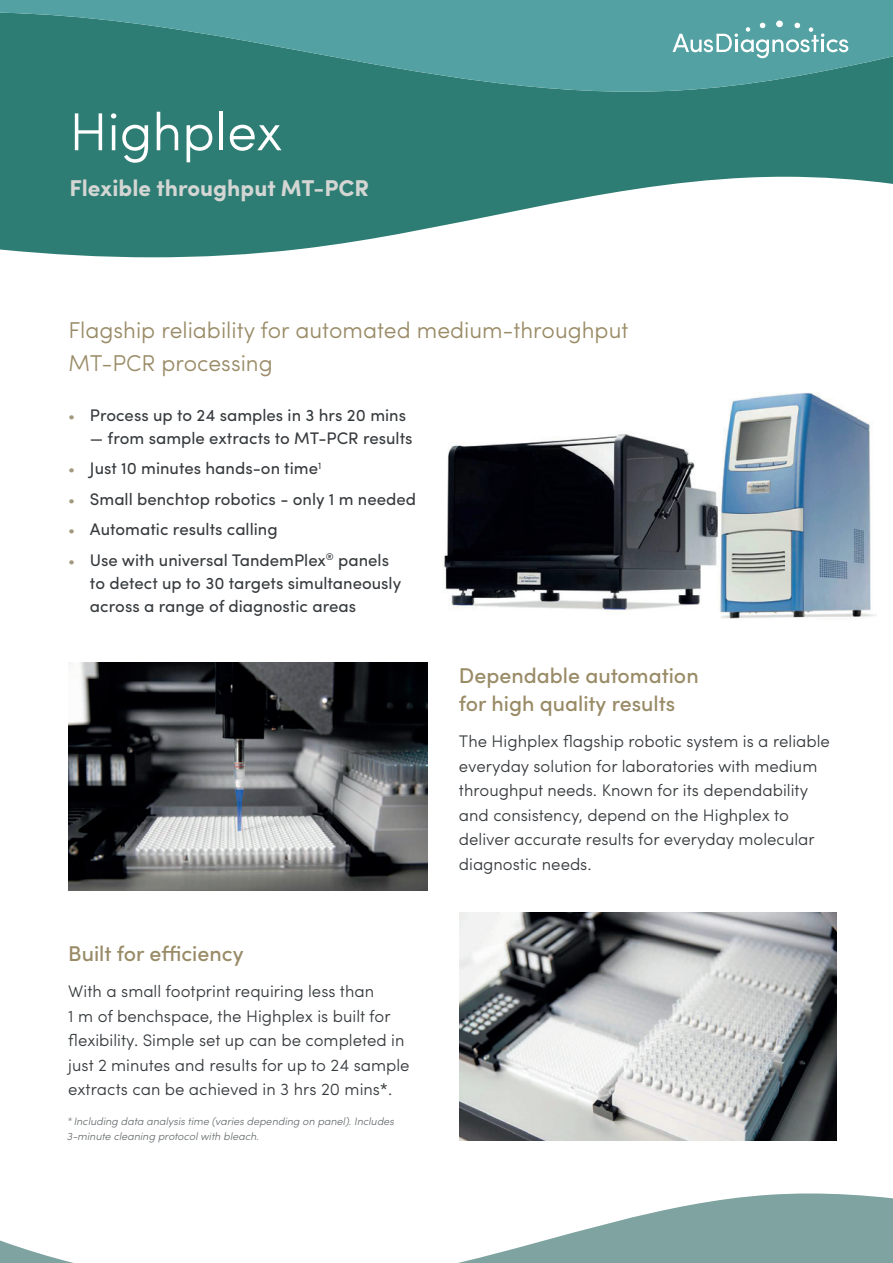
<style>
.page{position:relative;width:893px;height:1263px;background:#fff}
.page>*{position:absolute;margin:0;border:0;box-sizing:border-box;transform-origin:0 0}
.t1{font:300 53.55px "Sofia Pro";color:#fff}
.t2{font:300 22.95px/33.6px "Sofia Pro";color:#998b66}
.t3{font:700 22.95px "Sofia Pro";color:#d4d6d4}
.t4{font:500 21.45px/27.5px "Sofia Pro";color:#998b66}
.t5{font:300 16.8px/24.5px "Sofia Pro";color:#373b3e}
.t6{font:16.8px/23px "Sofia Pro";color:#373b3e}
.t7{font:italic 300 10.65px/15.3px "Sofia Pro";color:#646a6c}
.s1{font-weight:300;font-size:15.3px;color:#a1987d}
</style>
<div class="page">
<svg style="left:0;top:1193px;width:893px;height:70px"></svg>
<img style="left:68px;top:662px;width:360px;height:228px">
<img style="left:442px;top:434px;width:277px;height:177px">
<img style="left:720px;top:393px;width:157px;height:226px">
<svg style="left:0;top:92px;width:893px;height:165px;fill:#2e7d74"></svg>
<svg style="left:0;top:0;width:893px;height:92px;background:#459491"></svg>
<img style="left:459px;top:912px;width:377px;height:228px">
<div style="left:776px;top:21px;width:7px;height:6px;background:#fff;border-radius:50%"></div>
<svg style="left:672px;top:23px;width:176px;height:35px;background:#73b2b3"></svg>
<h1 class="t1" style="left:69px;top:112px;width:214px">Highplex</h1>
<h2 class="t3" style="left:69px;top:180px;width:301px">Flexible throughput MT-PCR</h2>
<h2 class="t2" style="left:68px;top:316px;width:562px">Flagship reliability for automated medium-throughput<br>MT-PCR processing</h2>
<p class="t6" style="left:68px;top:405px;width:339px"><span class="s1">•</span> Process up to 24 samples in 3 hrs 20 mins</p>
<p class="t6" style="left:90px;top:428px;width:324px">— from sample extracts to MT-PCR results</p>
<p class="t6" style="left:68px;top:459px;width:254px"><span class="s1">•</span> Just 10 minutes hands-on time<sup>1</sup></p>
<p class="t6" style="left:68px;top:489px;width:349px"><span class="s1">•</span> Small benchtop robotics - only 1 m needed</p>
<p class="t6" style="left:68px;top:520px;width:211px"><span class="s1">•</span> Automatic results calling</p>
<p class="t6" style="left:90px;top:550px;width:313px;text-indent:-22px"><span class="s1">•</span> Use with universal TandemPlex<sup>®</sup> panels to detect up to 30 targets simultaneously across a range of diagnostic areas</p>
<p class="t4" style="left:68px;top:942px;width:177px">Built for efficiency</p>
<p class="t5" style="left:68px;top:981px;width:343px">With a small footprint requiring less than<br>1 m of benchspace, the Highplex is built for flexibility. Simple set up can be completed in just 2 minutes and results for up to 24 sample extracts can be achieved in 3 hrs 20 mins*.</p>
<p class="t7" style="left:67px;top:1114px;width:329px">* Including data analysis time (varies depending on panel). Includes<br>3-minute cleaning protocol with bleach.</p>
<p class="t4" style="left:459px;top:664px;width:241px">Dependable automation for high quality results</p>
<p class="t5" style="left:459px;top:731px;width:373px">The Highplex flagship robotic system is a reliable everyday solution for laboratories with medium throughput needs. Known for its dependability and consistency, depend on the Highplex to deliver accurate results for everyday molecular diagnostic needs.</p>
</div>
